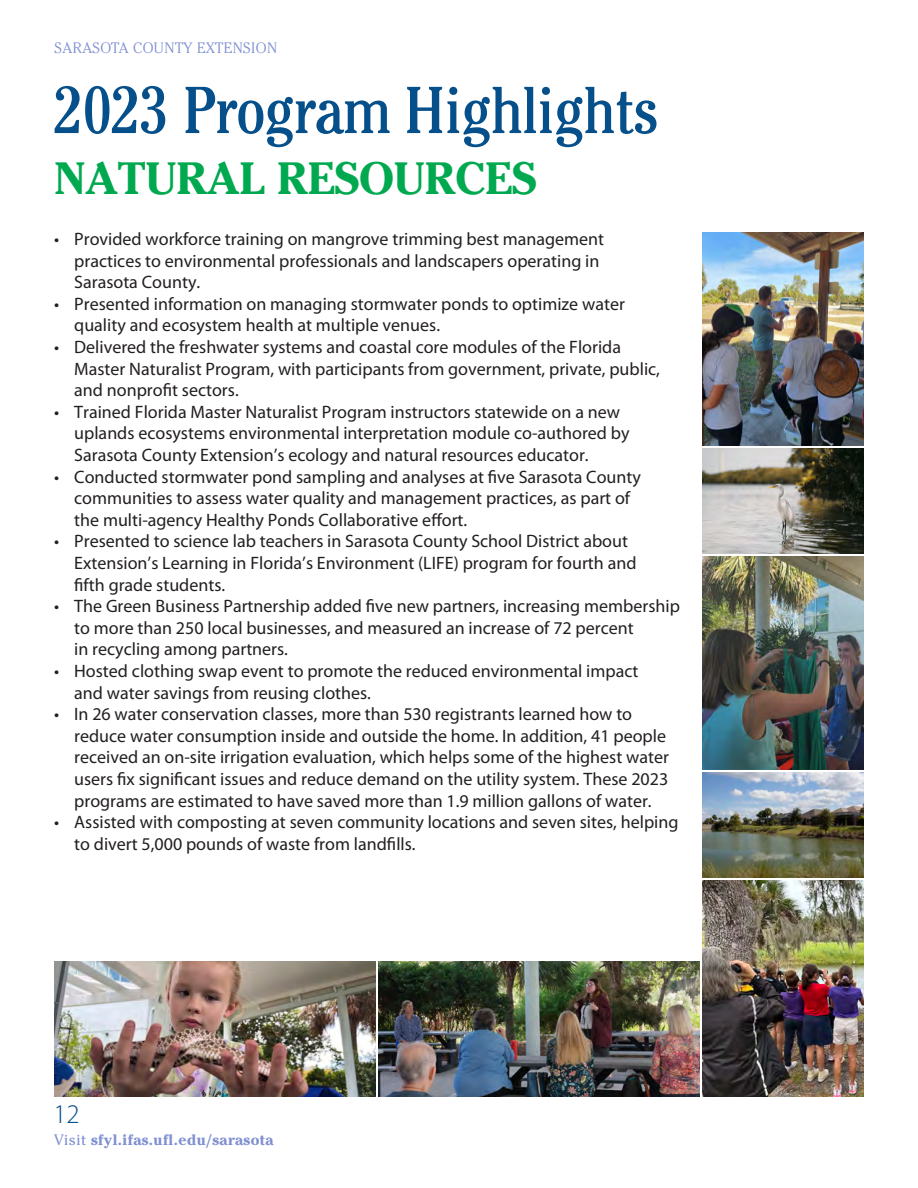
<style>
.page{position:relative;width:918px;height:1188px;background:#fff}
.page>*{position:absolute;margin:0;border:0;box-sizing:border-box;transform-origin:0 0}
.t1{font:condensed 66px "Cheltenham Std";letter-spacing:-.01em;color:#054f8b}
.t2{font:700 45px "Cheltenham Std";color:#00a94f}
.t3{font:300 27px "Myriad Pro";color:#054f8b}
.t4{font:18px/21.6px "Myriad Pro";color:#231f20}
.t5{font:700 15px "Cheltenham Std";letter-spacing:.03em;color:#8090d2}
.t6{font:300 15px "Cheltenham Std";letter-spacing:.03em;color:#8090d2}
.s1{font-weight:400}
</style>
<div class="page">
<img style="left:702px;top:232px;width:162px;height:214px">
<img style="left:702px;top:448px;width:162px;height:106px">
<img style="left:702px;top:556px;width:162px;height:214px">
<img style="left:702px;top:772px;width:162px;height:106px">
<img style="left:702px;top:880px;width:162px;height:216px">
<img style="left:54px;top:961px;width:321px;height:135px">
<img style="left:378px;top:961px;width:321px;height:135px">
<p class="t6" style="left:55px;top:39px;width:224px">SARASOTA COUNTY EXTENSION</p>
<p class="t1" style="left:54px;top:71px;width:606px">2023 Program Highlights</p>
<p class="t2" style="left:54px;top:151px;width:484px">NATURAL RESOURCES</p>
<p class="t4" style="left:74px;top:228px;width:531px;text-indent:-20px">• Provided workforce training on mangrove trimming best management practices to environmental professionals and landscapers operating in<br>Sarasota County.</p>
<p class="t4" style="left:74px;top:293px;width:552px;text-indent:-20px">• Presented information on managing stormwater ponds to optimize water quality and ecosystem health at multiple venues.</p>
<p class="t4" style="left:74px;top:336px;width:587px;text-indent:-20px">• Delivered the freshwater systems and coastal core modules of the Florida<br>Master Naturalist Program, with participants from government, private, public, and nonprofit sectors.</p>
<p class="t4" style="left:74px;top:401px;width:557px;text-indent:-20px">• Trained Florida Master Naturalist Program instructors statewide on a new uplands ecosystems environmental interpretation module co-authored by<br>Sarasota County Extension’s ecology and natural resources educator.</p>
<p class="t4" style="left:74px;top:465px;width:568px;text-indent:-20px">• Conducted stormwater pond sampling and analyses at five Sarasota County communities to assess water quality and management practices, as part of the multi-agency Healthy Ponds Collaborative effort.</p>
<p class="t4" style="left:74px;top:530px;width:564px;text-indent:-20px">• Presented to science lab teachers in Sarasota County School District about<br>Extension’s Learning in Florida’s Environment (LIFE) program for fourth and fifth grade students.</p>
<p class="t4" style="left:74px;top:595px;width:607px;text-indent:-20px">• The Green Business Partnership added five new partners, increasing membership to more than 250 local businesses, and measured an increase of 72 percent<br>in recycling among partners.</p>
<p class="t4" style="left:74px;top:660px;width:566px;text-indent:-20px">• Hosted clothing swap event to promote the reduced environmental impact and water savings from reusing clothes.</p>
<p class="t4" style="left:74px;top:703px;width:596px;text-indent:-20px">• In 26 water conservation classes, more than 530 registrants learned how to reduce water consumption inside and outside the home. In addition, 41 people received an on-site irrigation evaluation, which helps some of the highest water users fix significant issues and reduce demand on the utility system. These 2023 programs are estimated to have saved more than 1.9 million gallons of water.</p>
<p class="t4" style="left:74px;top:811px;width:606px;text-indent:-20px">• Assisted with composting at seven community locations and seven sites, helping to divert 5,000 pounds of waste from landfills.</p>
<h3 class="t3" style="left:53px;top:1098px;width:28px">12</h3>
<p class="t5" style="left:54px;top:1130px;width:221px"><span class="s1">Visit</span> sfyl.ifas.ufl.edu/sarasota</p>
</div>
